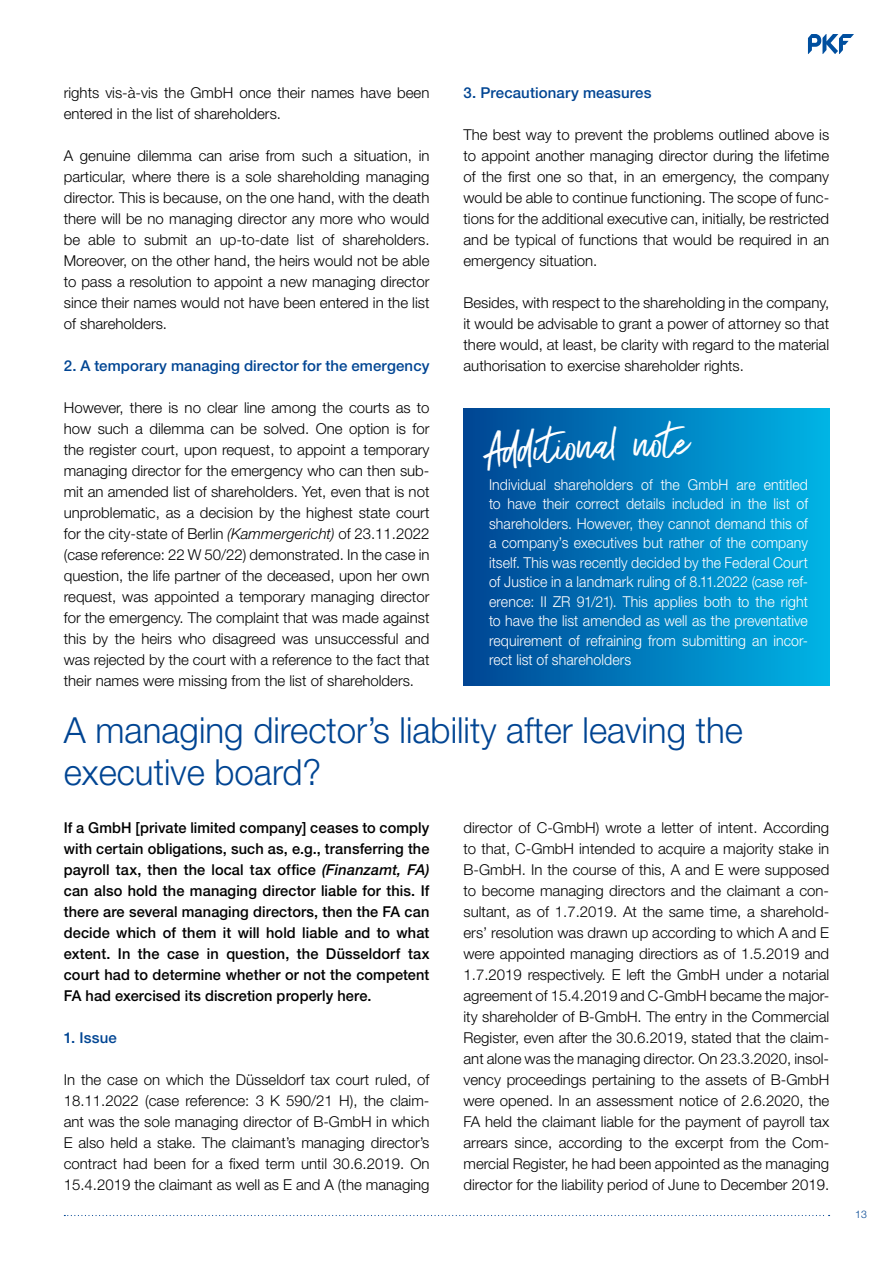
<style>
.page{position:relative;width:893px;height:1263px;background:#fff}
.page>*{position:absolute;margin:0;border:0;box-sizing:border-box;transform-origin:0 0}
.t1{font:46.5px "Exceptional";color:#fff}
.t2{font:300 36px/42px "Helvetica Neue LT Std";color:#014593}
.t3{font:300 15px/21px "Helvetica Neue LT Std";color:#000;text-align:justify}
.t4{font:300 15px/19.5px "Helvetica Neue LT Std";letter-spacing:.005em;color:#fff;text-align:justify;scale:.94 1}
.t5{font:500 15px/21px "Helvetica Neue LT Std";letter-spacing:.005em;color:#000;text-align:justify}
.t6{font:500 15px "Helvetica Neue LT Std";letter-spacing:.01em;color:#014593}
.t7{font:300 10.5px "Helvetica Neue LT Std";color:#014593}
.s1{font-style:italic}
</style>
<div class="page">
<svg style="left:808px;top:34px;width:46px;height:20px"></svg>
<svg style="left:64px;top:1215px;width:766px;height:1px"></svg>
<div style="left:463px;top:408px;width:366px;height:278px;background:linear-gradient(to right,#004493,#00b4e6)"></div>
<p class="t3" style="left:64px;top:81px;width:367px">rights vis-à-vis the GmbH once their names have been entered in the list of shareholders.</p>
<p class="t3" style="left:64px;top:144px;width:367px">A genuine dilemma can arise from such a situation, in particular, where there is a sole shareholding managing director. This is because, on the one hand, with the death there will be no managing director any more who would be able to submit an up-to-date list of shareholders.<br>Moreover, on the other hand, the heirs would not be able to pass a resolution to appoint a new managing director since their names would not have been entered in the list of shareholders.</p>
<p class="t6" style="left:64px;top:356px;width:367px">2. A temporary managing director for the emergency</p>
<p class="t3" style="left:64px;top:396px;width:367px">However, there is no clear line among the courts as to how such a dilemma can be solved. One option is for the register court, upon request, to appoint a temporary managing director for the emergency who can then sub&shy;mit an amended list of shareholders. Yet, even that is not unproblematic, as a decision by the highest state court for the city-state of Berlin <span class="s1">(Kammergericht)</span> of 23.11.2022 (case reference: 22 W 50/22) demonstrated. In the case in question, the life partner of the deceased, upon her own request, was appointed a temporary managing director for the emergency. The complaint that was made against this by the heirs who disagreed was unsuccessful and was rejected by the court with a reference to the fact that their names were missing from the list of shareholders.</p>
<p class="t6" style="left:463px;top:83px;width:190px">3. Precautionary measures</p>
<p class="t3" style="left:463px;top:123px;width:367px">The best way to prevent the problems outlined above is to appoint another managing director during the lifetime of the first one so that, in an emergency, the company would be able to continue functioning. The scope of func&shy;tions for the additional executive can, initially, be restricted and be typical of functions that would be required in an emergency situation.</p>
<p class="t3" style="left:463px;top:291px;width:367px">Besides, with respect to the shareholding in the company, it would be advisable to grant a power of attorney so that there would, at least, be clarity with regard to the material authorisation to exercise shareholder rights.</p>
<h1 class="t1" style="left:485px;top:415px;width:205px;rotate:-2deg">Additional note</h1>
<p class="t4" style="left:489px;top:474px;width:341px">Individual shareholders of the GmbH are entitled to have their correct details included in the list of shareholders. However, they cannot demand this of a company’s executives but rather of the company itself. This was recently decided by the Federal Court of Justice in a landmark ruling of 8.11.2022 (case ref&shy;erence: II ZR 91/21). This applies both to the right to have the list amended as well as the preventative requirement of refraining from submitting an incor&shy;rect list of shareholders</p>
<h2 class="t2" style="left:64px;top:709px;width:681px">A managing director’s liability after leaving the executive board?</h2>
<p class="t5" style="left:64px;top:817px;width:367px">If a GmbH [private limited company] ceases to comply with certain obligations, such as, e.g., transferring the payroll tax, then the local tax office <span class="s1">(Finanzamt, FA) </span>can also hold the managing director liable for this. If there are several managing directors, then the FA can decide which of them it will hold liable and to what extent. In the case in question, the Düsseldorf tax court had to determine whether or not the competent FA had exercised its discretion properly here.</p>
<p class="t6" style="left:64px;top:1028px;width:55px">1. Issue</p>
<p class="t3" style="left:64px;top:1068px;width:367px">In the case on which the Düsseldorf tax court ruled, of 18.11.2022 (case reference: 3 K 590/21 H), the claim&shy;ant was the sole managing director of B-GmbH in which E also held a stake. The claimant’s managing director’s contract had been for a fixed term until 30.6.2019. On 15.4.2019 the claimant as well as E and A (the managing</p>
<p class="t3" style="left:463px;top:816px;width:367px">director of C-GmbH) wrote a letter of intent. According to that, C-GmbH intended to acquire a majority stake in B-GmbH. In the course of this, A and E were supposed to become managing directors and the claimant a con&shy;sultant, as of 1.7.2019. At the same time, a sharehold&shy;ers’ resolution was drawn up according to which A and E were appointed managing directiors as of 1.5.2019 and 1.7.2019 respectively. E left the GmbH under a notarial agreement of 15.4.2019 and C-GmbH became the major&shy;ity shareholder of B-GmbH. The entry in the Commercial Register, even after the 30.6.2019, stated that the claim&shy;ant alone was the managing director. On 23.3.2020, insol&shy;vency proceedings pertaining to the assets of B-GmbH were opened. In an assessment notice of 2.6.2020, the FA held the claimant liable for the payment of payroll tax arrears since, according to the excerpt from the Com&shy;mercial Register, he had been appointed as the managing director for the liability period of June to December 2019.</p>
<p class="t7" style="left:855px;top:1208px;width:13px">13</p>
</div>
